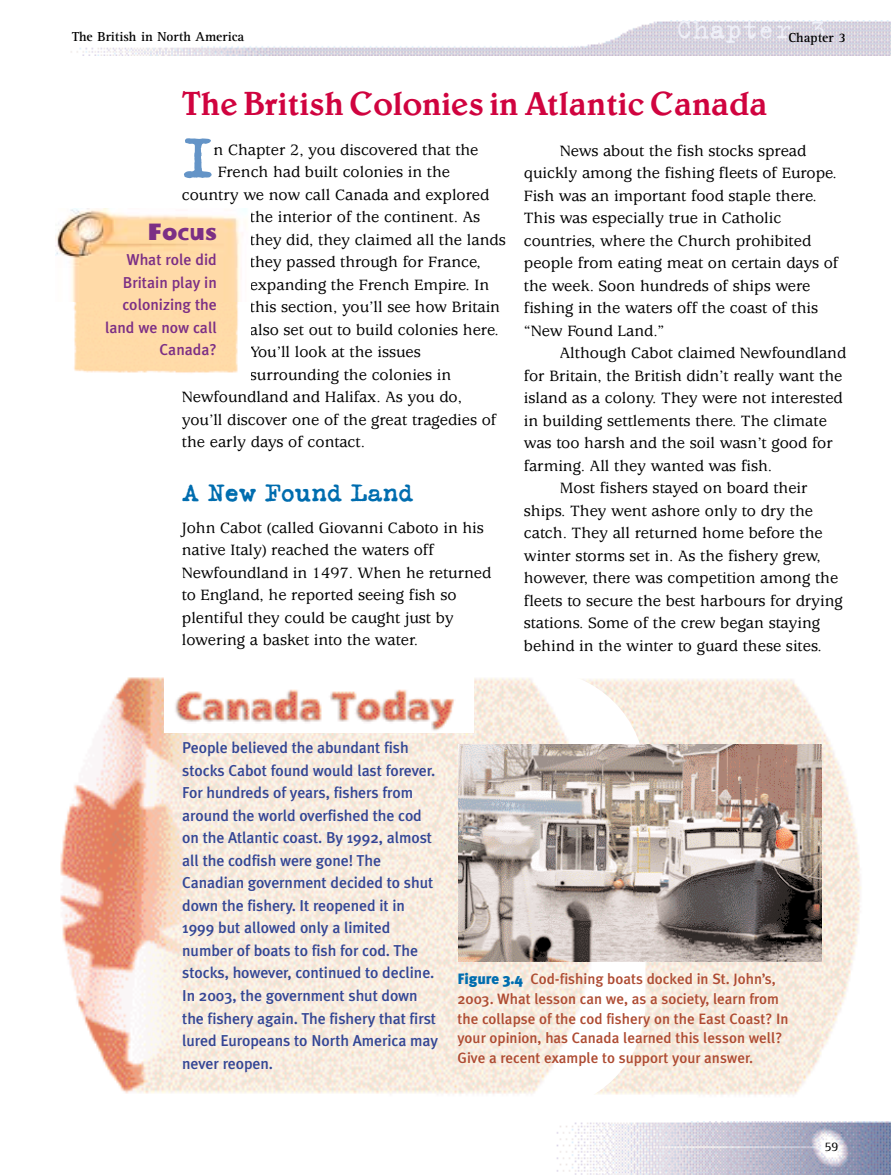
<style>
.page{position:relative;width:891px;height:1175px;background:#fff}
.page>*{position:absolute;margin:0;border:0;box-sizing:border-box;transform-origin:0 0}
.t1{font:700 57.15px "Typeka Taxi";color:#6494c7}
.t2{font:33px "Belton";color:#d0033f}
.t3{font:30px "Trixie Text";color:#eff0f8}
.t4{font:27px "Cathodelic";color:#7c2f85}
.t5{font:700 24px "Typeka Taxi";color:#006daf}
.t6{font:500 16.5px/22.5px "Usherwood";color:#000}
.t7{font:500 15.75px/22.5px "Meta Plus";letter-spacing:-.005em;color:#344695}
.t8{font:500 15.75px/22.5px "Meta Plus";color:#7c2f85;text-align:right}
.t9{font:500 15px/19.5px "Meta Plus";color:#ae4b32}
.t10{font:700 13.5px "Rotis Serif";color:#000}
.t11{font:13.5px "Rotis Serif";color:#000}
.s1{font-weight:900;color:#006daf}
</style>
<div class="page">
<img style="left:581px;top:679px;width:281px;height:416px">
<img style="left:556px;top:1121px;width:335px;height:53px">
<img style="left:71px;top:21px;width:820px;height:34px">
<img style="left:56px;top:208px;width:190px;height:165px">
<img style="left:46px;top:670px;width:599px;height:440px;border-radius:108px">
<img style="left:165px;top:672px;width:308px;height:60px">
<img style="left:459px;top:744px;width:362px;height:217px">
<p class="t10" style="left:72px;top:31px;width:174px">The British in North America</p>
<h3 class="t3" style="left:676px;top:10px;width:152px">Chapter 3</h3>
<p class="t10" style="left:789px;top:32px;width:59px">Chapter 3</p>
<h2 class="t2" style="left:182px;top:91px;width:587px">The British Colonies in Atlantic Canada</h2>
<h1 class="t1" style="left:182px;top:137px;width:33px">I</h1>
<p class="t6" style="left:214px;top:140px;width:266px">n Chapter 2, you discovered that the</p>
<p class="t6" style="left:218px;top:162px;width:234px">French had built colonies in the</p>
<p class="t6" style="left:182px;top:185px;width:309px">country we now call Canada and explored</p>
<p class="t6" style="left:250px;top:207px;width:232px">the interior of the continent. As</p>
<p class="t6" style="left:250px;top:230px;width:257px">they did, they claimed all the lands</p>
<p class="t6" style="left:250px;top:252px;width:232px">they passed through for France,</p>
<p class="t6" style="left:250px;top:275px;width:241px">expanding the French Empire. In</p>
<p class="t6" style="left:250px;top:297px;width:252px">this section, you’ll see how Britain</p>
<p class="t6" style="left:250px;top:320px;width:250px">also set out to build colonies here.</p>
<p class="t6" style="left:250px;top:342px;width:172px">You’ll look at the issues</p>
<p class="t6" style="left:250px;top:365px;width:203px">surrounding the colonies in</p>
<p class="t6" style="left:182px;top:387px;width:282px">Newfoundland and Halifax. As you do,</p>
<p class="t6" style="left:182px;top:410px;width:316px">you’ll discover one of the great tragedies of</p>
<p class="t6" style="left:182px;top:432px;width:185px">the early days of contact.</p>
<h3 class="t5" style="left:182px;top:484px;width:265px">A New Found Land []</h3>
<p class="t6" style="left:182px;top:518px;width:311px">John Cabot (called Giovanni Caboto in his native Italy) reached the waters off Newfoundland in 1497. When he returned to England, he reported seeing fish so plentiful they could be caught just by lowering a basket into the water.</p>
<h3 class="t4" style="left:148px;top:223px;width:71px">Focus</h3>
<p class="t8" style="left:105px;top:250px;width:113px">What role did<br>Britain play in colonizing the land we now call<br>Canada?</p>
<p class="t6" style="left:524px;top:141px;width:316px;text-indent:36px">News about the fish stocks spread quickly among the fishing fleets of Europe.<br>Fish was an important food staple there.<br>This was especially true in Catholic countries, where the Church prohibited people from eating meat on certain days of the week. Soon hundreds of ships were fishing in the waters off the coast of this “New Found Land.”</p>
<p class="t6" style="left:560px;top:343px;width:288px">Although Cabot claimed Newfoundland</p>
<p class="t6" style="left:524px;top:366px;width:320px">for Britain, the British didn’t really want the</p>
<p class="t6" style="left:524px;top:388px;width:320px">island as a colony. They were not interested</p>
<p class="t6" style="left:524px;top:411px;width:305px">in building settlements there. The climate</p>
<p class="t6" style="left:524px;top:433px;width:310px">was too harsh and the soil wasn’t good for</p>
<p class="t6" style="left:524px;top:456px;width:250px">farming. All they wanted was fish.</p>
<p class="t6" style="left:560px;top:478px;width:249px">Most fishers stayed on board their</p>
<p class="t6" style="left:524px;top:501px;width:291px">ships. They went ashore only to dry the</p>
<p class="t6" style="left:524px;top:523px;width:300px">catch. They all returned home before the</p>
<p class="t6" style="left:524px;top:546px;width:298px">winter storms set in. As the fishery grew,</p>
<p class="t6" style="left:524px;top:568px;width:316px">however, there was competition among the</p>
<p class="t6" style="left:524px;top:591px;width:320px">fleets to secure the best harbours for drying</p>
<p class="t6" style="left:524px;top:613px;width:298px">stations. Some of the crew began staying</p>
<p class="t6" style="left:524px;top:636px;width:299px">behind in the winter to guard these sites.</p>
<p class="t7" style="left:182px;top:738px;width:257px">People believed the abundant fish stocks Cabot found would last forever.<br>For hundreds of years, fishers from around the world overfished the cod on the Atlantic coast. By 1992, almost all the codfish were gone! The Canadian government decided to shut down the fishery. It reopened it in 1999 but allowed only a limited number of boats to fish for cod. The stocks, however, continued to decline.<br>In 2003, the government shut down the fishery again. The fishery that first lured Europeans to North America may never reopen.</p>
<p class="t9" style="left:458px;top:971px;width:332px"><span class="s1">Figure 3.4</span> Cod-fishing boats docked in St. John’s, 2003. What lesson can we, as a society, learn from the collapse of the cod fishery on the East Coast? In your opinion, has Canada learned this lesson well?<br>Give a recent example to support your answer.</p>
<p class="t11" style="left:825px;top:1141px;width:16px">59</p>
</div>
